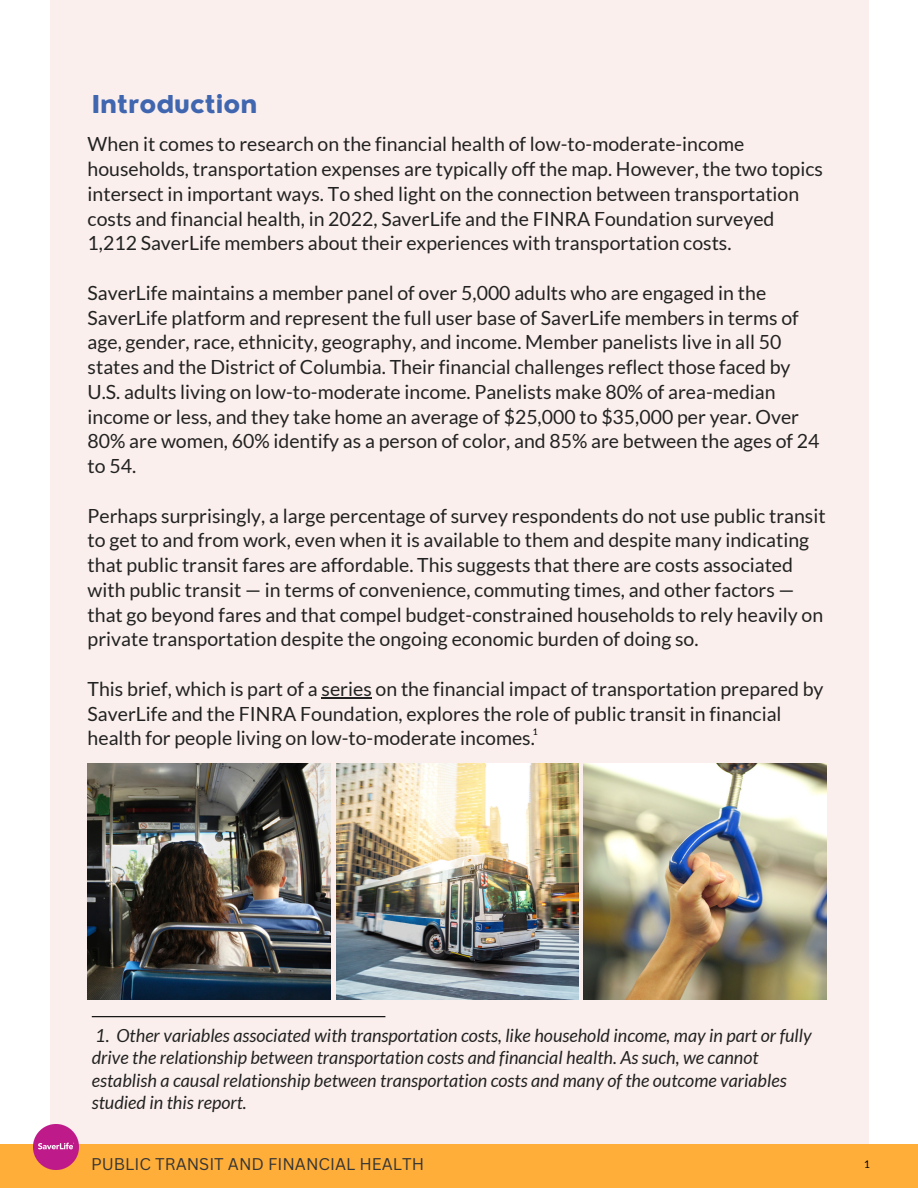
<style>
.page{position:relative;width:918px;height:1188px;background:#fff}
.page>*{position:absolute;margin:0;border:0;box-sizing:border-box;transform-origin:0 0}
.t1{font:800 24px "Nourd";color:#4066b0}
.t2{font:19.5px/24.8px "Lato";color:#222}
.t3{font:italic 18px/22.5px "Lato";color:#222}
.t4{font:16.5px "Canva Sans";color:#353535}
.t5{font:10.5px "Lato";color:#000}
.t6{font:9px "Lato";color:#000}
</style>
<div class="page">
<div style="left:51px;top:0;width:818px;height:1164px;background:#faefec"></div>
<img style="left:88px;top:763px;width:243px;height:237px">
<img style="left:336px;top:763px;width:242px;height:237px">
<img style="left:584px;top:763px;width:243px;height:237px">
<div style="left:0;top:1144px;width:918px;height:44px;background:#feae39"></div>
<img style="left:33px;top:1124px;width:45px;height:45px">
<hr style="left:92px;top:1016px;width:293px;height:1px;background:#000">
<hr style="left:322px;top:697px;width:50px;height:1px;background:#222">
<p class="t1" style="left:92px;top:89px;width:167px">Introduction</p>
<p class="t2" style="left:88px;top:132px;width:737px">When it comes to research on the financial health of low-to-moderate-income households, transportation expenses are typically off the map. However, the two topics intersect in important ways. To shed light on the connection between transportation costs and financial health, in 2022, SaverLife and the FINRA Foundation surveyed 1,212 SaverLife members about their experiences with transportation costs.</p>
<p class="t2" style="left:88px;top:280px;width:733px">SaverLife maintains a member panel of over 5,000 adults who are engaged in the SaverLife platform and represent the full user base of SaverLife members in terms of age, gender, race, ethnicity, geography, and income. Member panelists live in all 50 states and the District of Columbia. Their financial challenges reflect those faced by U.S. adults living on low-to-moderate income. Panelists make 80% of area-median income or less, and they take home an average of $25,000 to $35,000 per year. Over 80% are women, 60% identify as a person of color, and 85% are between the ages of 24 to 54.</p>
<p class="t2" style="left:88px;top:503px;width:740px">Perhaps surprisingly, a large percentage of survey respondents do not use public transit to get to and from work, even when it is available to them and despite many indicating that public transit fares are affordable. This suggests that there are costs associated with public transit — in terms of convenience, commuting times, and other factors — that go beyond fares and that compel budget-constrained households to rely heavily on private transportation despite the ongoing economic burden of doing so.</p>
<p class="t2" style="left:88px;top:676px;width:737px">This brief, which is part of a series on the financial impact of transportation prepared by<br>SaverLife and the FINRA Foundation, explores the role of public transit in financial health for people living on low-to-moderate incomes.</p>
<p class="t6" style="left:533px;top:726px;width:7px">1</p>
<p class="t3" style="left:92px;top:1024px;width:721px">1. Other variables associated with transportation costs, like household income, may in part or fully drive the relationship between transportation costs and financial health. As such, we cannot establish a causal relationship between transportation costs and many of the outcome variables studied in this report.</p>
<p class="t4" style="left:91px;top:1152px;width:335px">PUBLIC TRANSIT AND FINANCIAL HEALTH</p>
<p class="t5" style="left:864px;top:1157px;width:8px">1</p>
</div>
